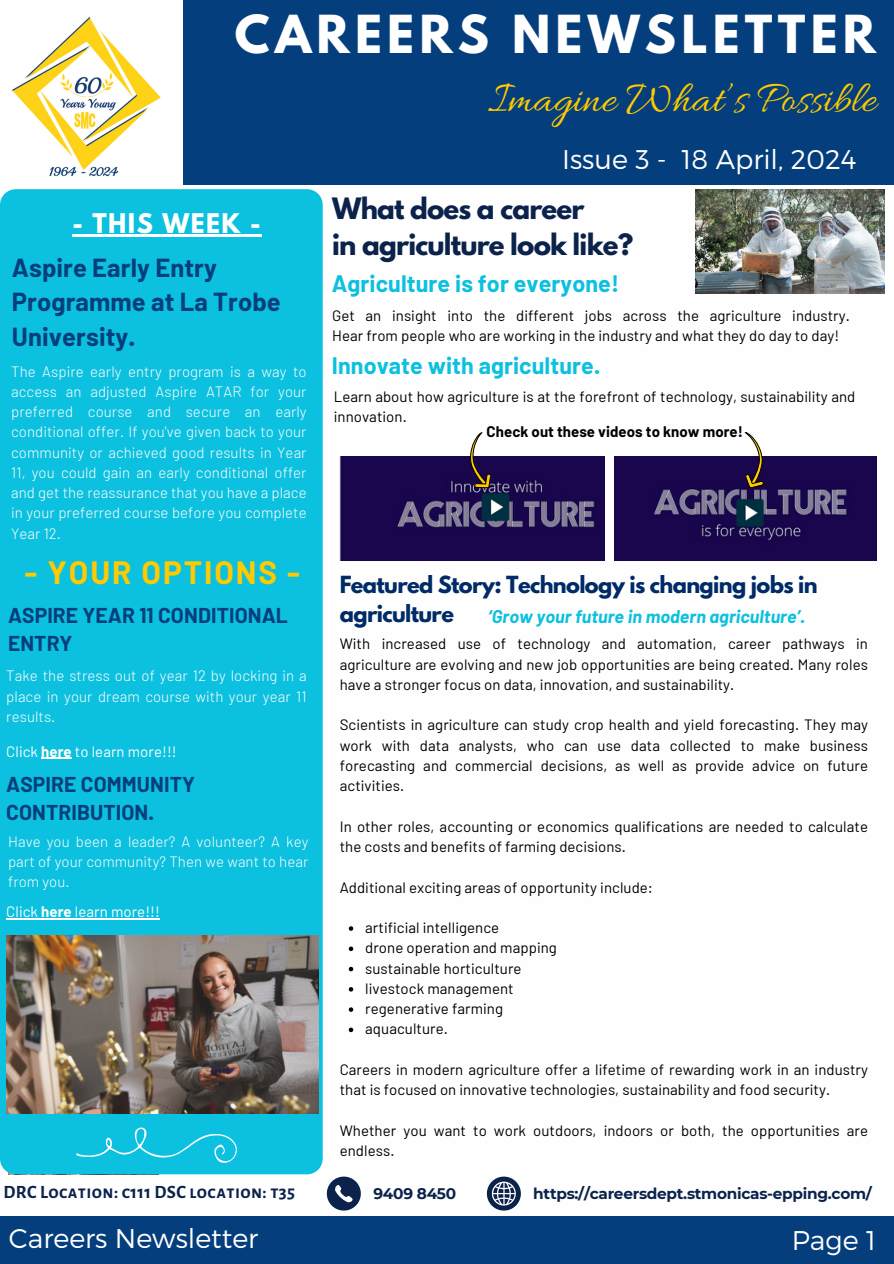
<style>
.page{position:relative;width:894px;height:1264px;background:#fff}
.page>*{position:absolute;margin:0;border:0;box-sizing:border-box;transform-origin:0 0}
.t1{font:700 46.35px "League Spartan";letter-spacing:.11em;color:#fff}
.t2{font:45px "Allura";color:#ffca00}
.t3{font:700 31.5px "Barlow";letter-spacing:.06em;color:#ffca00}
.t4{font:300 27px "Montserrat";color:#fff}
.t5{font:700 26.1px/35.8px "League Spartan";letter-spacing:-.03em;color:#0b224b}
.t6{font:700 25.5px/34.8px "Barlow";letter-spacing:.005em;color:#043e7c}
.t7{font:700 24px "League Spartan";letter-spacing:.06em;color:#fff}
.t8{font:700 23.25px "Barlow";letter-spacing:.005em;color:#0cc0df}
.t9{font:700 21px/28.2px "Barlow";letter-spacing:.005em;color:#043e7c}
.t10{font:700 20.85px/29.2px "League Spartan";letter-spacing:-.03em;color:#002b67}
.t11{font:700 18.3px "Alegreya Sans SC";letter-spacing:.02em;color:#0b224b}
.t12{font:italic 700 18px "Barlow";letter-spacing:.005em;color:#0cc0df}
.t13{font:700 15.3px "Montserrat";letter-spacing:-.02em;color:#0b224b}
.t14{font:15px/20.2px "Barlow";letter-spacing:.005em;color:#000}
.t15{font:300 15px/20.2px "Barlow";letter-spacing:.005em;color:#fff;text-align:justify}
.t16{font:15px "Barlow";letter-spacing:.005em;color:#fff}
.t17{font:700 15px "Barlow";letter-spacing:.005em;color:#000}
.s1{font-weight:700}
</style>
<div class="page">
<div style="left:0;top:1215px;width:893px;height:48px;background:#043e7c"></div>
<div style="left:0;top:0;width:893px;height:184px;background:#043e7c"></div>
<img style="left:0;top:0;width:182px;height:184px">
<svg style="left:327px;top:1176px;width:34px;height:34px"></svg>
<svg style="left:486px;top:1176px;width:34px;height:34px"></svg>
<img style="left:695px;top:189px;width:188px;height:105px">
<img style="left:614px;top:456px;width:261px;height:105px">
<img style="left:339px;top:456px;width:265px;height:105px">
<svg style="left:743px;top:432px;width:22px;height:56px"></svg>
<svg style="left:467px;top:432px;width:25px;height:57px"></svg>
<div style="left:0;top:189px;width:322px;height:985px;background:#0cc0df"></div>
<img style="left:6px;top:935px;width:312px;height:178px">
<svg style="left:76px;top:1124px;width:164px;height:40px;background:#1dc4e1"></svg>
<svg style="left:348px;top:926px;width:5px;height:4px"></svg>
<svg style="left:348px;top:946px;width:5px;height:5px"></svg>
<svg style="left:348px;top:966px;width:5px;height:5px"></svg>
<svg style="left:348px;top:987px;width:5px;height:4px"></svg>
<svg style="left:348px;top:1007px;width:5px;height:4px"></svg>
<svg style="left:348px;top:1027px;width:5px;height:5px"></svg>
<hr style="left:72px;top:235px;width:190px;height:2px;background:#fff">
<hr style="left:41px;top:757px;width:31px;height:1px;background:#fff">
<hr style="left:6px;top:918px;width:35px;height:1px;background:#fff">
<hr style="left:41px;top:918px;width:31px;height:1px;background:#fff">
<hr style="left:72px;top:918px;width:88px;height:1px;background:#fff">
<p class="t1" style="left:235px;top:11px;width:642px">CAREERS NEWSLETTER</p>
<p class="t2" style="left:488px;top:74px;width:389px">Imagine What’s Possible</p>
<p class="t7" style="left:72px;top:211px;width:190px">- THIS WEEK -</p>
<p class="t6" style="left:12px;top:249px;width:270px">Aspire Early Entry<br>Programme at La Trobe<br>University.</p>
<p class="t15" style="left:11px;top:360px;width:297px">The Aspire early entry program is a way to access an adjusted Aspire ATAR for your preferred course and secure an early conditional offer. If you've given back to your community or achieved good results in Year 11, you could gain an early conditional offer and get the reassurance that you have a place in your preferred course before you complete Year 12.</p>
<p class="t3" style="left:24px;top:552px;width:277px">- YOUR OPTIONS -</p>
<p class="t9" style="left:8px;top:600px;width:281px">ASPIRE YEAR 11 CONDITIONAL<br>ENTRY</p>
<p class="t15" style="left:6px;top:665px;width:302px">Take the stress out of year 12 by locking in a place in your dream course with your year 11 results.</p>
<p class="t16" style="left:6px;top:741px;width:172px">Click <span class="s1">here</span> to learn more!!!</p>
<p class="t9" style="left:6px;top:769px;width:190px">ASPIRE COMMUNITY<br>CONTRIBUTION.</p>
<p class="t15" style="left:8px;top:830px;width:302px">Have you been a leader? A volunteer? A key part of your community? Then we want to hear from you.</p>
<p class="t16" style="left:6px;top:902px;width:155px">Click <span class="s1">here</span> learn more!!!</p>
<p class="t4" style="left:562px;top:142px;width:295px">Issue 3 - 18 April, 2024</p>
<p class="t5" style="left:332px;top:194px;width:302px">What does a career<br>in agriculture look like?</p>
<p class="t8" style="left:332px;top:269px;width:289px">Agriculture is for everyone!</p>
<p class="t14" style="left:332px;top:304px;width:519px">Get an insight into the different jobs across the agriculture industry.<br>Hear from people who are working in the industry and what they do day to day!</p>
<p class="t8" style="left:332px;top:350px;width:270px">Innovate with agriculture.</p>
<h3 class="t14" style="left:334px;top:386px;width:523px">Learn about how agriculture is at the forefront of technology, sustainability and innovation.</h3>
<p class="t17" style="left:486px;top:422px;width:258px">Check out these videos to know more!</p>
<p class="t10" style="left:339px;top:573px;width:479px">Featured Story: Technology is changing jobs in agriculture</p>
<p class="t12" style="left:488px;top:605px;width:318px">‘Grow your future in modern agriculture’.</p>
<p class="t14" style="left:339px;top:633px;width:529px;text-align:justify">With increased use of technology and automation, career pathways in agriculture are evolving and new job opportunities are being created. Many roles have a stronger focus on data, innovation, and sustainability.</p>
<p class="t14" style="left:339px;top:714px;width:529px;text-align:justify">Scientists in agriculture can study crop health and yield forecasting. They may work with data analysts, who can use data collected to make business forecasting and commercial decisions, as well as provide advice on future activities.</p>
<p class="t14" style="left:339px;top:815px;width:529px">In other roles, accounting or economics qualifications are needed to calculate the costs and benefits of farming decisions.</p>
<p class="t14" style="left:339px;top:876px;width:315px">Additional exciting areas of opportunity include:</p>
<p class="t14" style="left:365px;top:916px;width:135px">artificial intelligence</p>
<p class="t14" style="left:365px;top:937px;width:193px">drone operation and mapping</p>
<p class="t14" style="left:365px;top:957px;width:158px">sustainable horticulture</p>
<p class="t14" style="left:365px;top:977px;width:150px">livestock management</p>
<h4 class="t14" style="left:365px;top:997px;width:139px">regenerative farming</h4>
<p class="t14" style="left:365px;top:1018px;width:84px">aquaculture.</p>
<p class="t14" style="left:339px;top:1058px;width:529px">Careers in modern agriculture offer a lifetime of rewarding work in an industry that is focused on innovative technologies, sustainability and food security.</p>
<p class="t14" style="left:339px;top:1119px;width:529px">Whether you want to work outdoors, indoors or both, the opportunities are endless.</p>
<h5 class="t11" style="left:3px;top:1183px;width:293px">DRC Location: c111 DSC location: t35</h5>
<h1 class="t13" style="left:373px;top:1184px;width:84px">9409 8450</h1>
<h2 class="t13" style="left:533px;top:1184px;width:340px">https://careersdept.stmonicas-epping.com/</h2>
<p class="t4" style="left:9px;top:1220px;width:251px">Careers Newsletter</p>
<p class="t4" style="left:791px;top:1223px;width:86px">Page 1</p>
</div>
